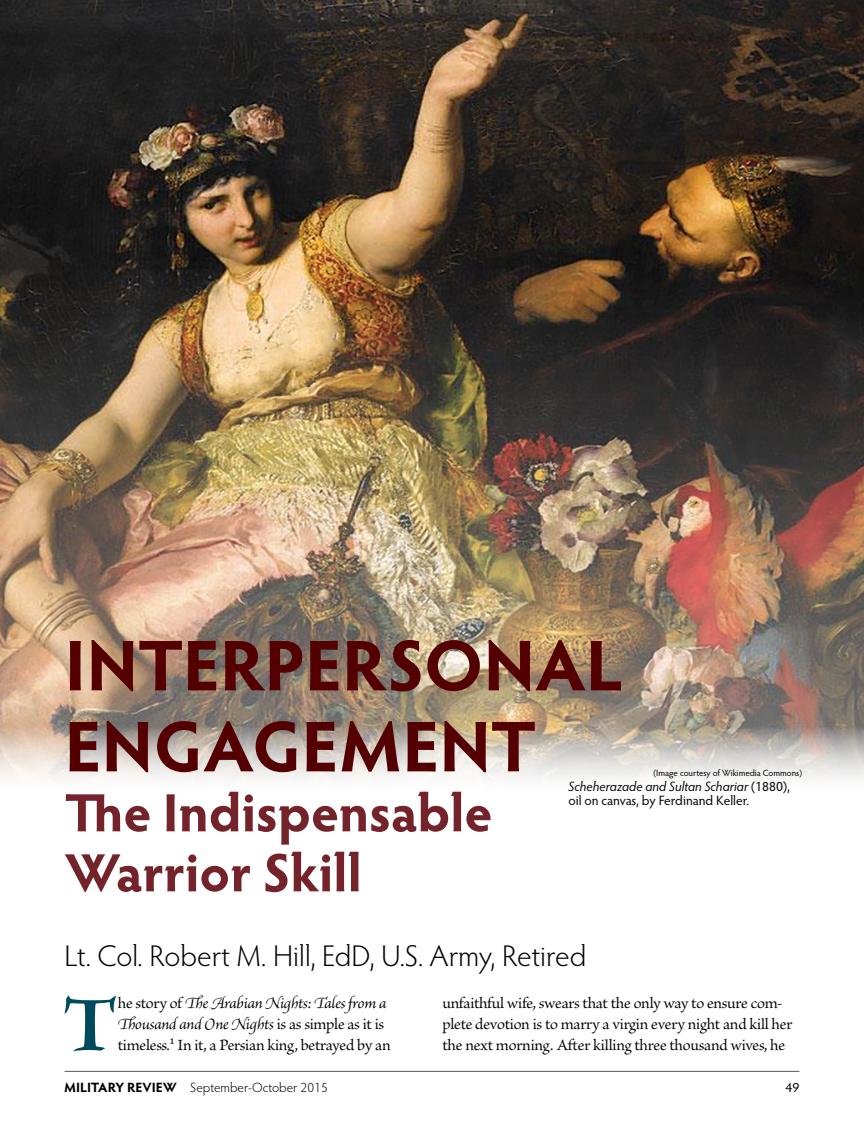
<style>
.page{position:relative;width:864px;height:1134px;background:#fff}
.page>*{position:absolute;margin:0;border:0;box-sizing:border-box;transform-origin:0 0}
.t1{font:87.3px "Brioso Pro Bold Disp";color:#004a5d}
.t2{font:700 72px/81px "Hypatia Sans Pro";letter-spacing:-.005em;color:#540002}
.t3{font:700 54px/60px "Hypatia Sans Pro";color:#74232a}
.t4{font:300 30px "Hypatia Sans Pro";color:#000}
.t5{font:16.5px/21px "Brioso Pro";letter-spacing:-.02em;color:#000}
.t6{font:13.5px/15px "Hypatia Sans Pro";letter-spacing:-.005em;color:#000}
.t7{font:300 13.5px "Hypatia Sans Pro";color:#000}
.t8{font:9px "Hypatia Sans Pro";color:#000}
.s1{font-style:italic}
.s2{font-weight:700}
</style>
<div class="page">
<hr style="left:65px;top:1071px;width:734px;height:1px;background:#58595b">
<img style="left:0;top:0;width:864px;height:779px">
<h2 class="t2" style="left:64px;top:621px;width:560px">INTERPERSONAL<br>ENGAGEMENT</h2>
<h3 class="t3" style="left:64px;top:780px;width:429px">The Indispensable<br>Warrior Skill</h3>
<p class="t8" style="left:653px;top:766px;width:150px">(Image courtesy of Wikimedia Commons)</p>
<p class="t6" style="left:568px;top:778px;width:223px"><span class="s1">Scheherazade and Sultan Schariar</span> (1880), oil on canvas, by Ferdinand Keller.</p>
<h3 class="t4" style="left:64px;top:936px;width:523px">Lt. Col. Robert M. Hill, EdD, U.S. Army, Retired</h3>
<h1 class="t1" style="left:62px;top:979px;width:56px">T</h1>
<p class="t5" style="left:118px;top:993px;width:275px">he story of <span class="s1">The Arabian Nights: Tales from a<br>Thousand and One Nights</span> is as simple as it is timeless.1 In it, a Persian king, betrayed by an</p>
<p class="t5" style="left:442px;top:993px;width:352px">unfaithful wife, swears that the only way to ensure com&shy;plete devotion is to marry a virgin every night and kill her the next morning. After killing three thousand wives, he</p>
<p class="t7" style="left:64px;top:1079px;width:265px"><span class="s2">MILITARY REVIEW</span> September-October 2015</p>
<p class="t6" style="left:786px;top:1079px;width:15px">49</p>
</div>
